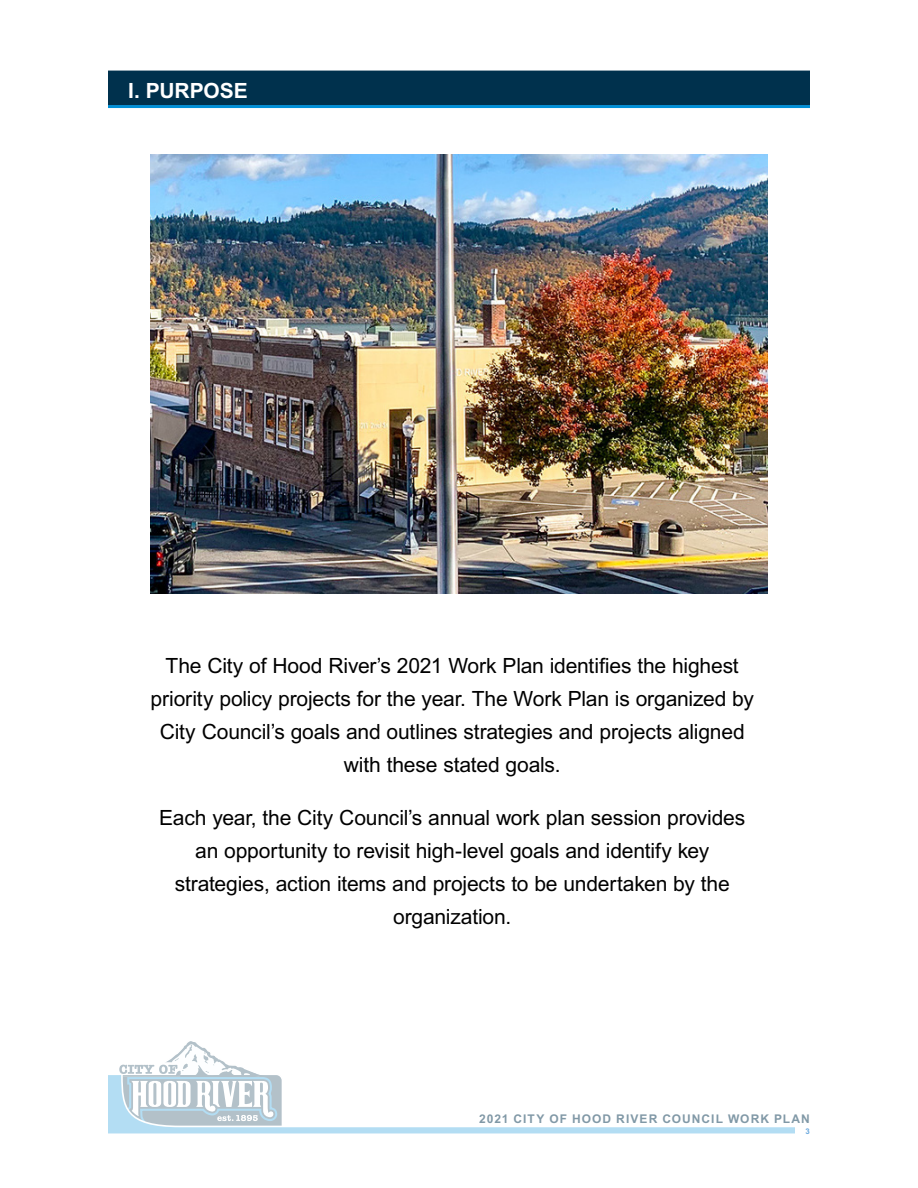
<style>
.page{position:relative;width:918px;height:1188px;background:#fff}
.page>*{position:absolute;margin:0;border:0;box-sizing:border-box;transform-origin:0 0}
.t1{font:21px/33px "M Arial";letter-spacing:-.01em;color:#000;text-align:center}
.Blue_Bar{font:700 21px "M Arial";letter-spacing:-.005em;color:#fff}
.t2{font:700 12px "M Arial";letter-spacing:.085em;color:#00314d}
.t3{font:700 7.8px "M Arial";color:#6aa8de}
</style>
<div class="page">
<svg style="left:108px;top:1041px;width:687px;height:93px"></svg>
<hr style="left:108px;top:105px;width:702px;height:3px;background:#008fd7">
<div style="left:108px;top:71px;width:702px;height:34px;background:#00314d"></div>
<img style="left:151px;top:154px;width:616px;height:440px">
<p class="Blue_Bar" style="left:128px;top:78px;width:121px">I. PURPOSE</p>
<p class="t1" style="left:151px;top:649px;width:605px">The City of Hood River’s 2021 Work Plan identifies the highest priority policy projects for the year. The Work Plan is organized by City Council’s goals and outlines strategies and projects aligned with these stated goals.</p>
<p class="t1" style="left:159px;top:801px;width:588px">Each year, the City Council’s annual work plan session provides an opportunity to revisit high-level goals and identify key strategies, action items and projects to be undertaken by the organization.</p>
<p class="t2" style="left:479px;top:1112px;width:332px">2021 CITY OF HOOD RIVER COUNCIL WORK PLAN</p>
<p class="t3" style="left:806px;top:1127px;width:6px">3</p>
</div>
